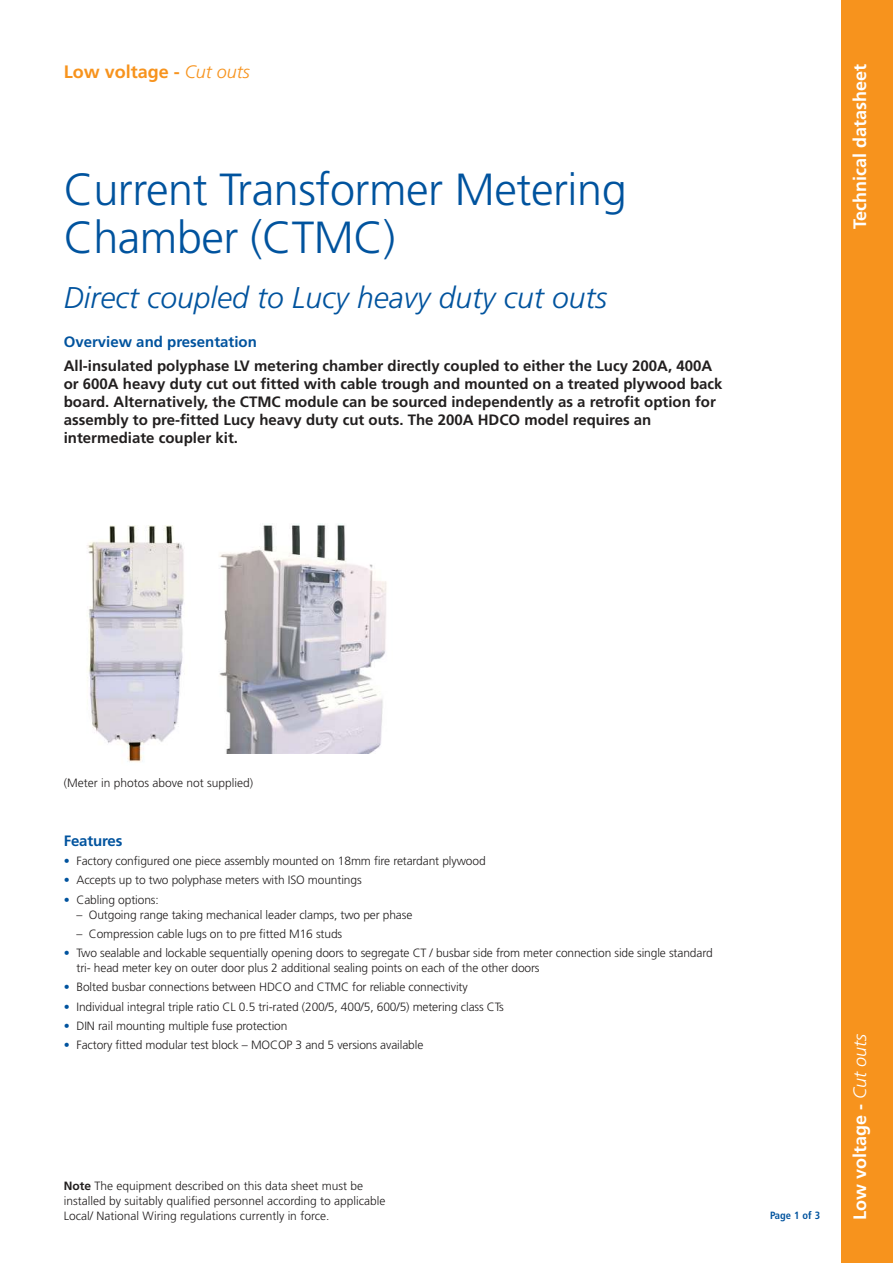
<style>
.page{position:relative;width:893px;height:1263px;background:#fff}
.page>*{position:absolute;margin:0;border:0;box-sizing:border-box;transform-origin:0 0}
.t1{font:300 45px/48px "Frutiger";letter-spacing:-.01em;color:#00539e}
.t2{font:italic 300 30px "Frutiger";color:#00539e}
.t3{font:700 18px "Frutiger";color:#fff}
.t4{font:700 18px "Frutiger";color:#f7931d}
.t5{font:700 15px/18px "Frutiger";color:#221f1f}
.t6{font:700 15px "Frutiger";color:#00539e}
.t7{font:300 12px/15px "Frutiger";letter-spacing:-.01em;color:#221f1f}
.t8{font:700 condensed 10.5px "Frutiger";color:#00539e}
.s1{font-weight:300;font-style:italic}
.s2{color:#00539e}
.s3{font-weight:700}
</style>
<div class="page">
<div style="left:842px;top:0;width:51px;height:1263px;background:#f7931d"></div>
<img style="left:87px;top:526px;width:97px;height:236px">
<img style="left:219px;top:524px;width:168px;height:229px">
<h3 class="t4" style="left:64px;top:64px;width:188px">Low voltage - <span class="s1">Cut outs</span></h3>
<h3 class="t3" style="left:852px;top:229px;width:167px;rotate:-90deg">Technical datasheet</h3>
<h1 class="t1" style="left:64px;top:169px;width:564px">Current Transformer Metering<br>Chamber (CTMC)</h1>
<h2 class="t2" style="left:64px;top:285px;width:545px">Direct coupled to Lucy heavy duty cut outs</h2>
<p class="t6" style="left:64px;top:335px;width:195px">Overview and presentation</p>
<p class="t5" style="left:64px;top:358px;width:660px">All-insulated polyphase LV metering chamber directly coupled to either the Lucy 200A, 400A or 600A heavy duty cut out fitted with cable trough and mounted on a treated plywood back board. Alternatively, the CTMC module can be sourced independently as a retrofit option for assembly to pre-fitted Lucy heavy duty cut outs. The 200A HDCO model requires an intermediate coupler kit.</p>
<p class="t7" style="left:64px;top:777px;width:191px">(Meter in photos above not supplied)</p>
<p class="t6" style="left:64px;top:834px;width:60px">Features</p>
<p class="t7" style="left:64px;top:854px;width:423px"><span class="s2">•</span> Factory configured one piece assembly mounted on 18mm fire retardant plywood</p>
<p class="t7" style="left:64px;top:873px;width:299px"><span class="s2">•</span> Accepts up to two polyphase meters with ISO mountings</p>
<p class="t7" style="left:64px;top:893px;width:96px"><span class="s2">•</span> Cabling options:</p>
<p class="t7" style="left:77px;top:908px;width:337px">– Outgoing range taking mechanical leader clamps, two per phase</p>
<p class="t7" style="left:77px;top:927px;width:267px">– Compression cable lugs on to pre fitted M16 studs</p>
<p class="t7" style="left:77px;top:946px;width:638px;text-indent:-13px"><span class="s2">•</span> Two sealable and lockable sequentially opening doors to segregate CT / busbar side from meter connection side single standard tri- head meter key on outer door plus 2 additional sealing points on each of the other doors</p>
<p class="t7" style="left:64px;top:981px;width:405px"><span class="s2">•</span> Bolted busbar connections between HDCO and CTMC for reliable connectivity</p>
<p class="t7" style="left:64px;top:1000px;width:442px"><span class="s2">•</span> Individual integral triple ratio CL 0.5 tri-rated (200/5, 400/5, 600/5) metering class CTs</p>
<p class="t7" style="left:64px;top:1019px;width:225px"><span class="s2">•</span> DIN rail mounting multiple fuse protection</p>
<p class="t7" style="left:64px;top:1038px;width:361px"><span class="s2">•</span> Factory fitted modular test block – MOCOP 3 and 5 versions available</p>
<p class="t7" style="left:64px;top:1180px;width:323px"><span class="s3">Note</span> The equipment described on this data sheet must be installed by suitably qualified personnel according to applicable<br>Local/ National Wiring regulations currently in force.</p>
<p class="t8" style="left:770px;top:1211px;width:52px">Page 1 of 3</p>
<h3 class="t3" style="left:852px;top:1220px;width:188px;rotate:-90deg">Low voltage - <span class="s1">Cut outs</span></h3>
</div>
